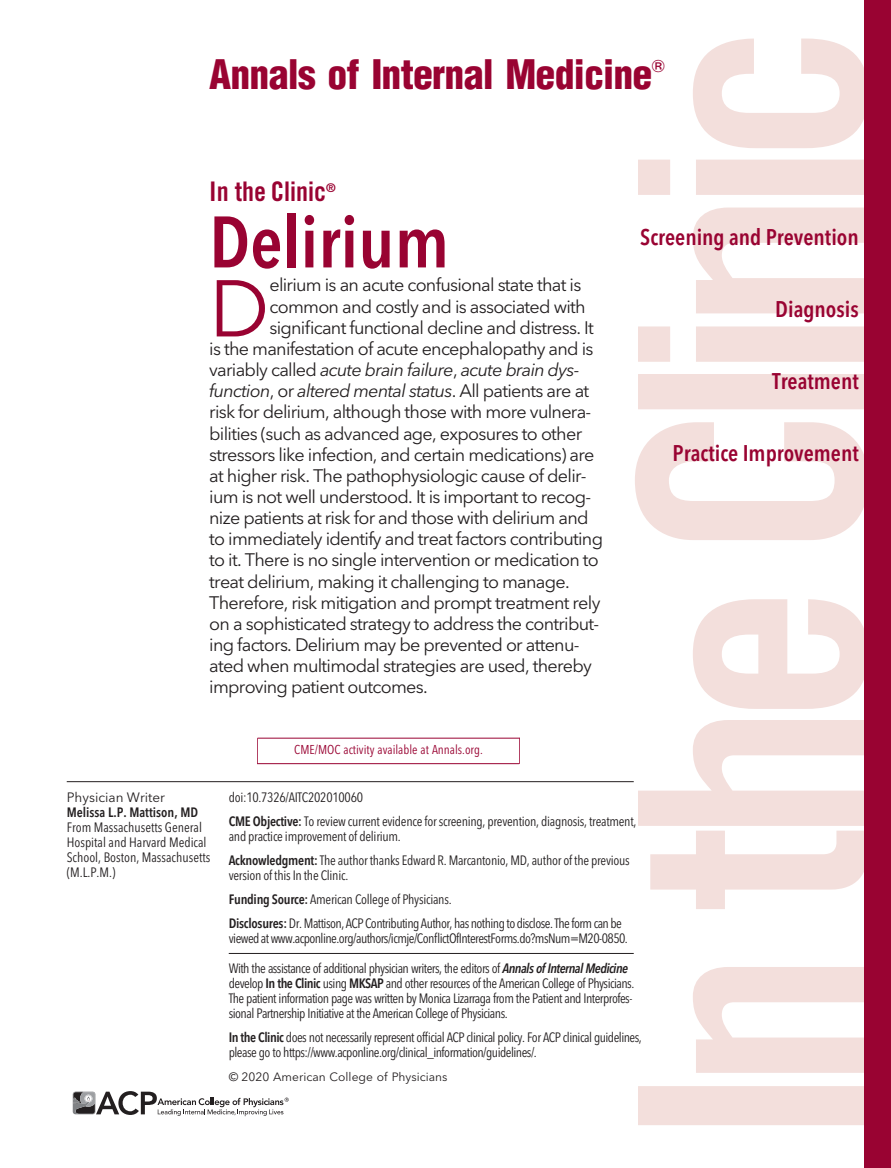
<style>
.page{position:relative;width:891px;height:1168px;background:#fff}
.page>*{position:absolute;margin:0;border:0;box-sizing:border-box;transform-origin:0 0}
.t1{font:79.5px "Avenir Next LT Pro";color:#990332}
.t2{font:600 condensed 72px "Avenir Next LT Pro";color:#990332}
.t3{font:900 condensed 39.75px "Helvetica";letter-spacing:-.02em;color:#990332}
.t4{font:27px "Trade Gothic Bold Cond Twenty";color:#990332}
.t5{font:600 condensed 22.5px "Avenir Next LT Pro";color:#990332}
.t6{font:18px "Avenir Next LT Pro";letter-spacing:-.04em;color:#231f20}
.t7{font:italic 18px "Avenir Next LT Pro";letter-spacing:-.04em;color:#231f20}
.t8{font:condensed 13.5px/15px "Avenir Next LT Pro";letter-spacing:-.04em;color:#231f20}
.t9{font:condensed 13.5px/24px "Avenir Next LT Pro";letter-spacing:-.02em;color:#231f20}
.t10{font:condensed 13.5px/15px "Avenir Next LT Pro";color:#231f20}
.t11{font:600 condensed 13.5px "Avenir Next LT Pro";color:#231f20}
.t12{font:13.5px "Avenir Next LT Pro";color:#231f20}
.t13{font:condensed 12.75px "Avenir Next LT Pro";color:#990332}
.t14{font:12px "Avenir Next LT Pro";color:#231f20}
.t15{font:12px "Trade Gothic Bold Cond Twenty";color:#990332}
.s1{font-style:normal}
.s2{font-weight:600}
.s3{font-weight:600;font-style:italic}
</style>
<div class="page">
<svg style="left:635px;top:39px;width:229px;height:1086px"></svg>
<div style="left:864px;top:0;width:27px;height:1168px;background:#990332"></div>
<svg style="left:73px;top:1091px;width:216px;height:25px"></svg>
<svg style="left:257px;top:738px;width:1px;height:25px"></svg>
<hr style="left:258px;top:738px;width:262px;height:1px;background:#990332">
<svg style="left:519px;top:738px;width:1px;height:26px"></svg>
<hr style="left:257px;top:763px;width:262px;height:1px;background:#990332">
<hr style="left:67px;top:781px;width:567px;height:1px;background:#231f20">
<hr style="left:229px;top:953px;width:405px;height:1px;background:#231f20">
<h3 class="t3" style="left:209px;top:59px;width:458px">Annals of Internal Medicine<sup>-</sup></h3>
<h3 class="t4" style="left:209px;top:182px;width:118px">In the Clinic</h3>
<p class="t15" style="left:326px;top:184px;width:11px">®</p>
<h2 class="t2" style="left:209px;top:213px;width:241px">Delirium</h2>
<h1 class="t1" style="left:209px;top:276px;width:62px">D</h1>
<p class="t6" style="left:269px;top:278px;width:313px">elirium is an acute confusional state that is</p>
<p class="t6" style="left:269px;top:299px;width:318px">common and costly and is associated with</p>
<p class="t6" style="left:269px;top:320px;width:326px">significant functional decline and distress. It</p>
<p class="t6" style="left:209px;top:341px;width:386px">is the manifestation of acute encephalopathy and is</p>
<p class="t7" style="left:209px;top:362px;width:372px"><span class="s1">variably called</span> acute brain failure<span class="s1">,</span> acute brain dys-</p>
<p class="t7" style="left:209px;top:384px;width:382px">function<span class="s1">, or</span> altered mental status<span class="s1">. All patients are at</span></p>
<p class="t6" style="left:209px;top:405px;width:384px">risk for delirium, although those with more vulnera-</p>
<p class="t6" style="left:209px;top:426px;width:374px">bilities (such as advanced age, exposures to other</p>
<p class="t6" style="left:209px;top:447px;width:387px">stressors like infection, and certain medications) are</p>
<p class="t6" style="left:209px;top:468px;width:379px">at higher risk. The pathophysiologic cause of delir-</p>
<p class="t6" style="left:209px;top:489px;width:383px">ium is not well understood. It is important to recog-</p>
<p class="t6" style="left:209px;top:510px;width:381px">nize patients at risk for and those with delirium and</p>
<p class="t6" style="left:209px;top:532px;width:395px">to immediately identify and treat factors contributing</p>
<p class="t6" style="left:209px;top:553px;width:391px">to it. There is no single intervention or medication to</p>
<p class="t6" style="left:209px;top:574px;width:362px">treat delirium, making it challenging to manage.</p>
<p class="t6" style="left:209px;top:595px;width:393px">Therefore, risk mitigation and prompt treatment rely</p>
<p class="t6" style="left:209px;top:616px;width:392px">on a sophisticated strategy to address the contribut-</p>
<p class="t6" style="left:209px;top:637px;width:372px">ing factors. Delirium may be prevented or attenu-</p>
<p class="t6" style="left:209px;top:659px;width:384px">ated when multimodal strategies are used, thereby</p>
<p class="t6" style="left:209px;top:680px;width:220px">improving patient outcomes.</p>
<p class="t13" style="left:294px;top:744px;width:190px">CME/MOC activity available at Annals.org.</p>
<p class="t5" style="left:640px;top:228px;width:220px">Screening and Prevention</p>
<p class="t5" style="left:775px;top:300px;width:85px">Diagnosis</p>
<p class="t5" style="left:772px;top:372px;width:88px">Treatment</p>
<p class="t5" style="left:673px;top:444px;width:188px">Practice Improvement</p>
<p class="t12" style="left:67px;top:791px;width:100px">Physician Writer</p>
<p class="t11" style="left:67px;top:806px;width:133px">Melissa L.P. Mattison, MD</p>
<p class="t10" style="left:67px;top:820px;width:145px">From Massachusetts General<br>Hospital and Harvard Medical<br>School, Boston, Massachusetts (M.L.P.M.)</p>
<p class="t9" style="left:229px;top:786px;width:409px">doi:10.7326/AITC202010060<br><span class="s2">CME Objective:</span> To review current evidence for screening, prevention, diagnosis, treatment,</p>
<p class="t9" style="left:229px;top:825px;width:403px">and practice improvement of delirium.<br><span class="s2">Acknowledgment:</span> The author thanks Edward R. Marcantonio, MD, author of the previous</p>
<p class="t8" style="left:229px;top:864px;width:395px;line-height:24px">version of this In the Clinic.<br><span class="s2">Funding Source:</span> American College of Physicians.<br><span class="s2">Disclosures:</span> Dr. Mattison,ACPContributingAuthor,hasnothingtodisclose. Theform canbe</p>
<p class="t8" style="left:229px;top:931px;width:401px">viewed atwww.acponline.org/authors/icmje/ConflictOfInterestForms.do?msNum=M20-0850.</p>
<p class="t8" style="left:229px;top:961px;width:407px">With the assistance of additional physician writers, the editors of <span class="s3">Annals of Internal Medicine </span>develop <span class="s2">In the Clinic</span> using <span class="s2">MKSAP</span> and other resources of the American College of Physicians.<br>The patient information page was written by Monica Lizarraga from the Patient and Interprofes&shy;sional Partnership Initiative at the American College of Physicians.</p>
<p class="t8" style="left:229px;top:1030px;width:415px"><span class="s2">In the Clinic</span> does not necessarily represent official ACP clinical policy. For ACP clinical guidelines, please go to https://www.acponline.org/clinical_information/guidelines/.</p>
<p class="t14" style="left:229px;top:1071px;width:220px">© 2020 American College of Physicians</p>
</div>
